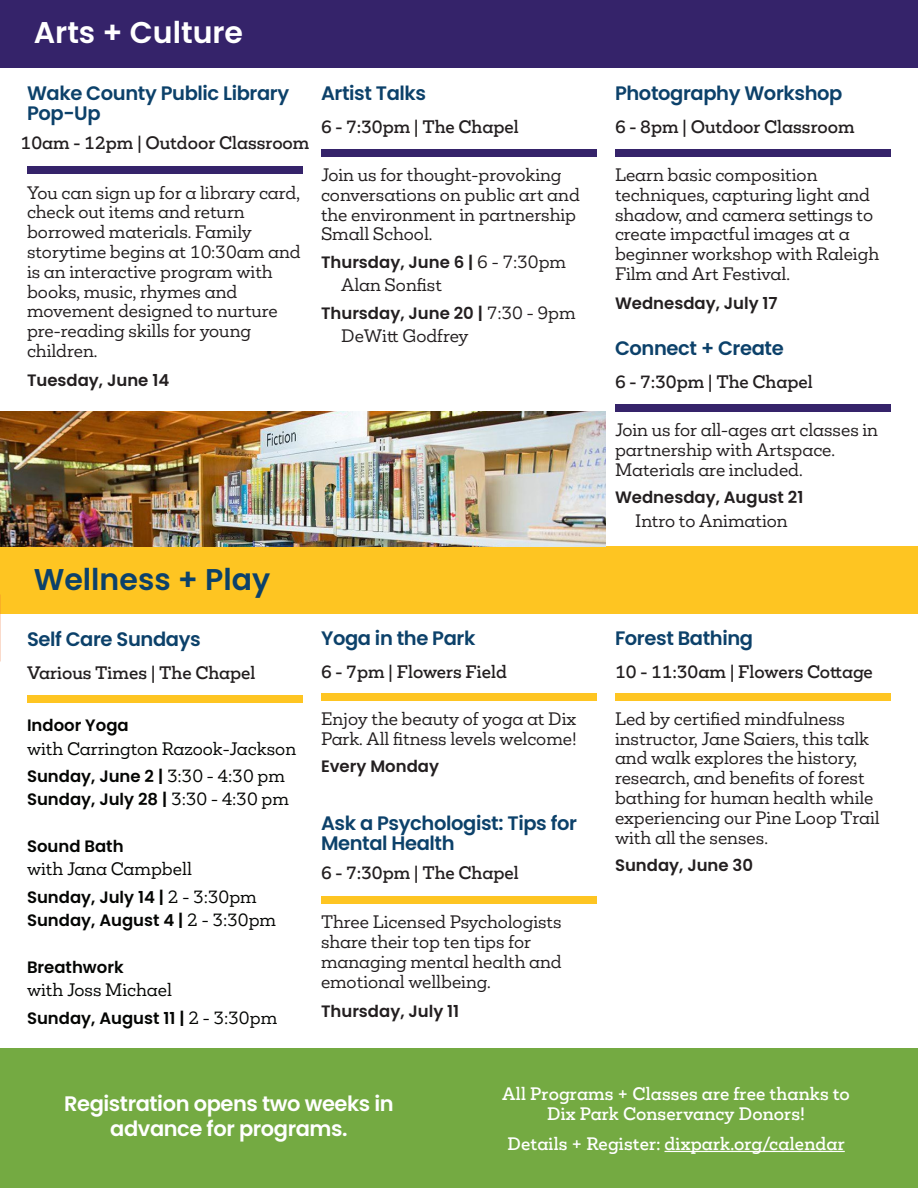
<style>
.page{position:relative;width:918px;height:1188px;background:#fff}
.page>*{position:absolute;margin:0;border:0;box-sizing:border-box;transform-origin:0 0}
.t1{font:600 39px "Poppins";color:#fff}
.t2{font:600 30px "Poppins";color:#0c416a}
.t3{font:600 30px "Poppins";color:#fff}
.t4{font:600 21px/25.2px "Poppins";letter-spacing:-.02em;color:#fff;text-align:center}
._2_Line_Title{font:600 19.5px "Poppins";letter-spacing:-.02em;color:#0c416a}
.t5{font:500 16.5px/19.8px "Mokoko VF";color:#231f20}
.t6{font:600 16.5px "Poppins";color:#040503}
.t7{font:600 16.5px "Poppins";color:#231f20}
.t8{font:500 16.5px "Mokoko VF";letter-spacing:.01em;color:#fff}
.t9{font:500 16.5px "Mokoko VF";color:#040503}
.s1{font-family:"Mokoko VF";font-weight:500}
</style>
<div class="page">
<div style="left:0;top:1049px;width:918px;height:139px;background:#74aa42"></div>
<div style="left:0;top:547px;width:918px;height:67px;background:#fec522"></div>
<div style="left:615px;top:149px;width:276px;height:7px;background:#35236a"></div>
<div style="left:27px;top:166px;width:276px;height:8px;background:#35236a"></div>
<div style="left:321px;top:896px;width:276px;height:8px;background:#fec522"></div>
<div style="left:27px;top:695px;width:276px;height:8px;background:#fec522"></div>
<div style="left:321px;top:694px;width:276px;height:7px;background:#fec522"></div>
<div style="left:615px;top:694px;width:276px;height:7px;background:#fec522"></div>
<hr style="left:665px;top:1151px;width:180px;height:1px;background:#fff">
<div style="left:0;top:0;width:918px;height:68px;background:#35236a"></div>
<div style="left:615px;top:404px;width:276px;height:7px;background:#35236a"></div>
<div style="left:321px;top:149px;width:276px;height:7px;background:#35236a"></div>
<img style="left:0;top:411px;width:606px;height:135px">
<p class="t1" style="left:54px;top:2px;width:274px">Arts + Culture</p>
<p class="t3" style="left:34px;top:16px;width:211px">Arts + Culture</p>
<p class="_2_Line_Title" style="left:27px;top:82px;width:264px">Wake County Public Library</p>
<p class="_2_Line_Title" style="left:27px;top:102px;width:75px">Pop-Up</p>
<p class="t5" style="left:21px;top:133px;width:290px">10am - 12pm | Outdoor Classroom</p>
<p class="t5" style="left:27px;top:182px;width:275px">You can sign up for a library card, check out items and return borrowed materials. Family storytime begins at 10:30am and is an interactive program with books, music, rhymes and movement designed to nurture pre-reading skills for young children.</p>
<p class="t7" style="left:27px;top:371px;width:144px">Tuesday, June 14</p>
<p class="_2_Line_Title" style="left:321px;top:82px;width:107px">Artist Talks</p>
<p class="t5" style="left:321px;top:117px;width:199px">6 - 7:30pm | The Chapel</p>
<p class="t5" style="left:321px;top:165px;width:260px">Join us for thought-provoking conversations on public art and the environment in partnership<br>Small School.</p>
<p class="t7" style="left:321px;top:253px;width:247px">Thursday, June 6 | <span class="s1">6 - 7:30pm</span></p>
<p class="t5" style="left:341px;top:275px;width:102px">Alan Sonfist</p>
<p class="t7" style="left:321px;top:303px;width:256px">Thursday, June 20 | <span class="s1">7:30 - 9pm</span></p>
<p class="t5" style="left:341px;top:326px;width:129px">DeWitt Godfrey</p>
<p class="t2" style="left:34px;top:562px;width:238px">Wellness + Play</p>
<p class="_2_Line_Title" style="left:615px;top:82px;width:229px">Photography Workshop</p>
<p class="t5" style="left:615px;top:117px;width:241px">6 - 8pm | Outdoor Classroom</p>
<p class="t5" style="left:615px;top:165px;width:266px">Learn basic composition techniques, capturing light and shadow, and camera settings to create impactful images at a beginner workshop with Raleigh<br>Film and Art Festival.</p>
<p class="t7" style="left:615px;top:294px;width:164px">Wednesday, July 17</p>
<p class="_2_Line_Title" style="left:615px;top:337px;width:170px">Connect + Create</p>
<p class="t5" style="left:615px;top:372px;width:199px">6 - 7:30pm | The Chapel</p>
<p class="t5" style="left:615px;top:420px;width:265px">Join us for all-ages art classes in partnership with Artspace.<br>Materials are included.</p>
<p class="t7" style="left:615px;top:488px;width:190px">Wednesday, August 21</p>
<p class="t5" style="left:635px;top:510px;width:154px">Intro to Animation</p>
<p class="_2_Line_Title" style="left:27px;top:628px;width:175px">Self Care Sundays</p>
<p class="_2_Line_Title" style="left:615px;top:627px;width:140px">Forest Bathing</p>
<p class="_2_Line_Title" style="left:321px;top:627px;width:156px">Yoga in the Park</p>
<p class="t5" style="left:27px;top:663px;width:230px">Various Times | The Chapel</p>
<p class="t6" style="left:27px;top:716px;width:103px">Indoor Yoga</p>
<p class="t9" style="left:27px;top:737px;width:271px">with Carrington Razook-Jackson</p>
<p class="t6" style="left:27px;top:767px;width:259px">Sunday, June 2 | <span class="s1">3:30 - 4:30 pm</span></p>
<p class="t6" style="left:27px;top:790px;width:264px">Sunday, July 28 | <span class="s1">3:30 - 4:30 pm</span></p>
<p class="t6" style="left:27px;top:837px;width:98px">Sound Bath</p>
<p class="t9" style="left:27px;top:858px;width:166px">with Jana Campbell</p>
<p class="t6" style="left:27px;top:887px;width:231px">Sunday, July 14 | <span class="s1">2 - 3:30pm</span></p>
<p class="t6" style="left:27px;top:911px;width:251px">Sunday, August 4 | <span class="s1">2 - 3:30pm</span></p>
<p class="t6" style="left:27px;top:957px;width:98px">Breathwork</p>
<p class="t9" style="left:27px;top:979px;width:146px">with Joss Michael</p>
<p class="t6" style="left:27px;top:1008px;width:252px">Sunday, August 11 | <span class="s1">2 - 3:30pm</span></p>
<p class="t5" style="left:321px;top:662px;width:188px">6 - 7pm | Flowers Field</p>
<p class="t5" style="left:321px;top:709px;width:257px">Enjoy the beauty of yoga at Dix<br>Park. All fitness levels welcome!</p>
<p class="t7" style="left:321px;top:757px;width:120px">Every Monday</p>
<p class="_2_Line_Title" style="left:321px;top:811px;width:257px">Ask a Psychologist: Tips for</p>
<p class="_2_Line_Title" style="left:321px;top:832px;width:135px">Mental Health</p>
<p class="t5" style="left:321px;top:863px;width:199px">6 - 7:30pm | The Chapel</p>
<p class="t5" style="left:321px;top:912px;width:242px">Three Licensed Psychologists share their top ten tips for managing mental health and emotional wellbeing.</p>
<p class="t7" style="left:321px;top:1001px;width:140px">Thursday, July 11</p>
<p class="t5" style="left:615px;top:662px;width:259px">10 - 11:30am | Flowers Cottage</p>
<p class="t5" style="left:615px;top:709px;width:266px">Led by certified mindfulness instructor, Jane Saiers, this talk and walk explores the history, research, and benefits of forest bathing for human health while experiencing our Pine Loop Trail with all the senses.</p>
<p class="t7" style="left:615px;top:856px;width:140px">Sunday, June 30</p>
<p class="t4" style="left:64px;top:1091px;width:331px">Registration opens two weeks in advance for programs.</p>
<p class="t8" style="left:502px;top:1082px;width:349px">All Programs + Classes are free thanks to</p>
<p class="t8" style="left:547px;top:1102px;width:259px">Dix Park Conservancy Donors!</p>
<p class="t8" style="left:507px;top:1132px;width:339px">Details + Register: dixpark.org/calendar</p>
</div>
